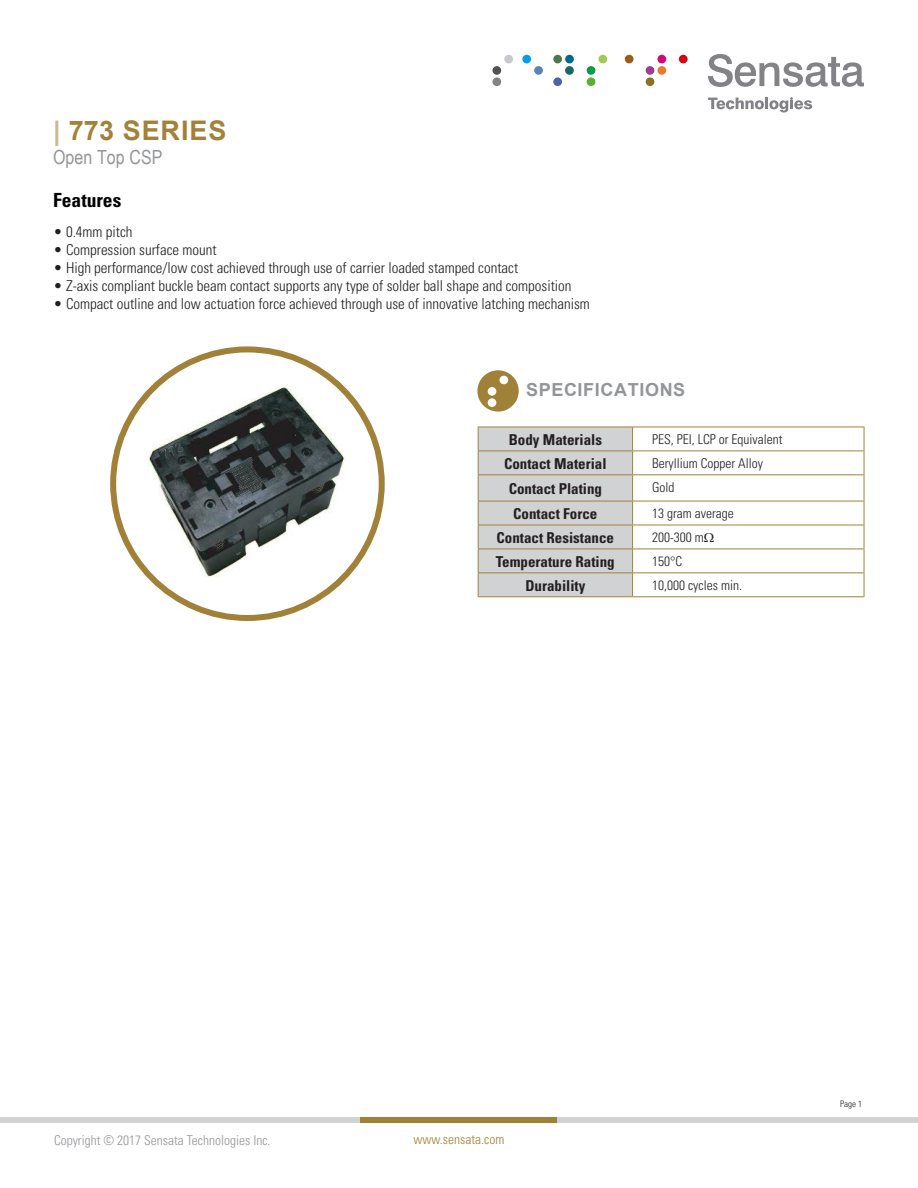
<style>
.page{position:relative;width:918px;height:1188px;background:#fff}
.page>*{position:absolute;margin:0;border:0;box-sizing:border-box;transform-origin:0 0}
.t1{font:700 27px "Arial";letter-spacing:.035em;color:#a2813a}
.t2{font:19.5px "Arial Narrow";color:#939598}
.t3{font:700 condensed 19.5px "Univers";color:#000}
.t4{font:700 18px "Arial";letter-spacing:.035em;color:#939598}
.t5{font:300 condensed 15px "Univers";color:#231f20}
.t6{font:700 condensed 15px "Univers";color:#231f20}
.t7{font:300 condensed 13.5px "Univers";color:#231f20}
.t8{font:300 condensed 13.5px "Univers";color:#939598}
.t9{font:300 condensed 13.5px "Univers";color:#a18138}
.t10{font:300 condensed 9px "Univers";color:#231f20}
.s1{color:#cbb992}
</style>
<div class="page">
<svg style="left:708px;top:54px;width:156px;height:33px"></svg>
<svg style="left:708px;top:97px;width:104px;height:15px"></svg>
<div style="left:492px;top:77px;width:9px;height:9px;background:#828287;border-radius:50%"></div>
<div style="left:522px;top:55px;width:9px;height:8px;background:#009eed;border-radius:50%"></div>
<div style="left:534px;top:66px;width:9px;height:9px;background:#5982b0;border-radius:50%"></div>
<div style="left:553px;top:55px;width:9px;height:8px;background:#4f784a;border-radius:50%"></div>
<div style="left:565px;top:55px;width:9px;height:8px;background:#006b87;border-radius:50%"></div>
<div style="left:565px;top:66px;width:9px;height:9px;background:#146b5c;border-radius:50%"></div>
<div style="left:553px;top:77px;width:9px;height:9px;background:#4f61ad;border-radius:50%"></div>
<div style="left:598px;top:55px;width:9px;height:8px;background:#a1cc52;border-radius:50%"></div>
<div style="left:587px;top:66px;width:8px;height:9px;background:#009e45;border-radius:50%"></div>
<div style="left:587px;top:77px;width:8px;height:9px;background:#59b030;border-radius:50%"></div>
<div style="left:657px;top:55px;width:9px;height:8px;background:#d9007a;border-radius:50%"></div>
<div style="left:646px;top:66px;width:8px;height:9px;background:#9c3d91;border-radius:50%"></div>
<div style="left:657px;top:66px;width:9px;height:9px;background:#e87a2b;border-radius:50%"></div>
<div style="left:646px;top:77px;width:8px;height:9px;background:#8c7029;border-radius:50%"></div>
<div style="left:679px;top:55px;width:9px;height:8px;background:#d90017;border-radius:50%"></div>
<div style="left:504px;top:55px;width:9px;height:8px;background:#c7c9cc;border-radius:50%"></div>
<div style="left:492px;top:66px;width:9px;height:9px;background:#525254;border-radius:50%"></div>
<div style="left:625px;top:55px;width:9px;height:8px;background:#995c1a;border-radius:50%"></div>
<div style="left:0;top:1117px;width:918px;height:6px;background:#d1d2d4"></div>
<div style="left:361px;top:1117px;width:196px;height:6px;background:#a18138"></div>
<img style="left:147px;top:387px;width:201px;height:194px">
<div style="left:110px;top:346px;width:275px;height:275px;border:6px solid #a18138;border-radius:50%"></div>
<hr style="left:633px;top:427px;width:231px;height:1px;background:#a2813a">
<hr style="left:633px;top:451px;width:231px;height:1px;background:#a2813a">
<hr style="left:633px;top:474px;width:231px;height:1px;background:#a2813a">
<hr style="left:633px;top:501px;width:231px;height:1px;background:#a2813a">
<hr style="left:633px;top:525px;width:231px;height:1px;background:#a2813a">
<hr style="left:633px;top:549px;width:231px;height:1px;background:#a2813a">
<hr style="left:633px;top:572px;width:231px;height:1px;background:#a2813a">
<svg style="left:478px;top:427px;width:155px;height:169px;background:#cececc"></svg>
<svg style="left:864px;top:427px;width:1px;height:169px"></svg>
<hr style="left:478px;top:596px;width:155px;height:1px;background:#a2813a">
<hr style="left:633px;top:596px;width:231px;height:1px;background:#a2813a">
<div style="left:477px;top:370px;width:42px;height:42px;background:#a18138;border-radius:50%"></div>
<div style="left:499px;top:376px;width:9px;height:8px;background:#fff;border-radius:50%"></div>
<div style="left:488px;top:387px;width:8px;height:9px;background:#fff;border-radius:50%"></div>
<div style="left:488px;top:398px;width:8px;height:9px;background:#fff;border-radius:50%"></div>
<p class="t1" style="left:53px;top:112px;width:175px"><span class="s1">|</span> 773 SERIES</p>
<p class="t2" style="left:53px;top:143px;width:111px">Open Top CSP</p>
<p class="t3" style="left:53px;top:188px;width:70px">Features</p>
<p class="t5" style="left:54px;top:222px;width:81px">• 0.4mm pitch</p>
<p class="t5" style="left:54px;top:240px;width:165px">• Compression surface mount</p>
<p class="t5" style="left:54px;top:258px;width:466px">• High performance/low cost achieved through use of carrier loaded stamped contact</p>
<p class="t5" style="left:54px;top:276px;width:519px">• Z-axis compliant buckle beam contact supports any type of solder ball shape and composition</p>
<p class="t5" style="left:54px;top:294px;width:538px">• Compact outline and low actuation force achieved through use of innovative latching mechanism</p>
<p class="t4" style="left:526px;top:377px;width:161px">SPECIFICATIONS</p>
<p class="t6" style="left:509px;top:430px;width:95px">Body Materials</p>
<p class="t7" style="left:652px;top:431px;width:132px">PES, PEI, LCP or Equivalent</p>
<p class="t6" style="left:504px;top:454px;width:104px">Contact Material</p>
<p class="t7" style="left:652px;top:455px;width:112px">Beryllium Copper Alloy</p>
<p class="t6" style="left:509px;top:479px;width:95px">Contact Plating</p>
<p class="t7" style="left:652px;top:479px;width:24px">Gold</p>
<p class="t6" style="left:513px;top:504px;width:86px">Contact Force</p>
<p class="t7" style="left:652px;top:505px;width:83px">13 gram average</p>
<p class="t6" style="left:497px;top:528px;width:119px">Contact Resistance</p>
<p class="t7" style="left:652px;top:529px;width:53px">200-300 m</p>
<p class="t6" style="left:496px;top:552px;width:120px">Temperature Rating</p>
<p class="t7" style="left:652px;top:553px;width:32px">150°C</p>
<p class="t6" style="left:525px;top:576px;width:61px">Durability</p>
<p class="t7" style="left:652px;top:577px;width:91px">10,000 cycles min.</p>
<p class="t8" style="left:54px;top:1132px;width:218px">Copyright © 2017 Sensata Technologies Inc.</p>
<p class="t9" style="left:414px;top:1131px;width:92px">www.sensata.com</p>
<p class="t10" style="left:840px;top:1098px;width:23px">Page 1</p>
</div>
